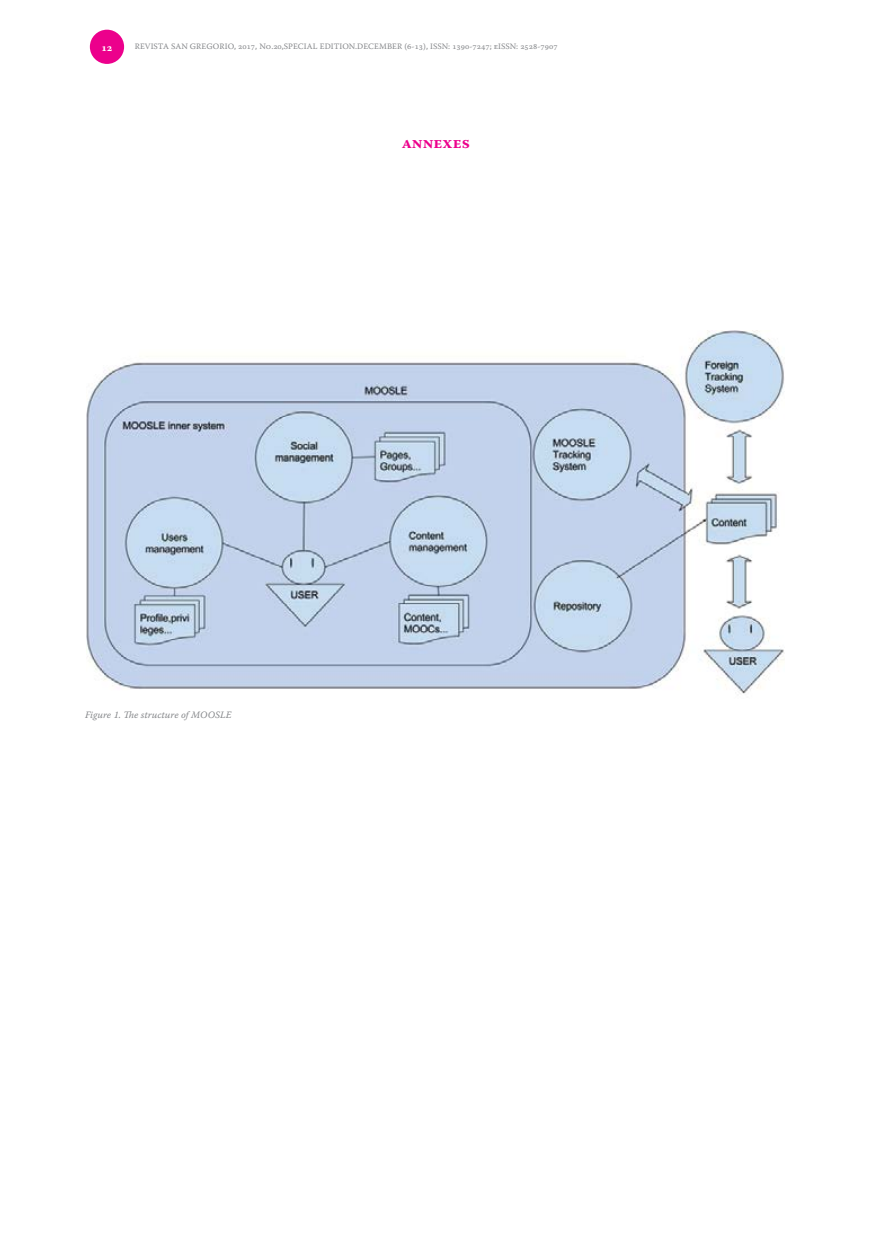
<style>
.page{position:relative;width:893px;height:1234px;background:#fff}
.page>*{position:absolute;margin:0;border:0;box-sizing:border-box;transform-origin:0 0}
.t1{font:700 16.5px "Warnock Pro";color:#ec008c}
.t2{font:700 10.5px "Warnock Pro";color:#fff}
.t3{font:9.75px "Warnock Pro It Capt";color:#888a8d}
.t4{font:8.25px "Warnock Pro Capt";color:#888a8d}
</style>
<div class="page">
<div style="left:90px;top:30px;width:34px;height:34px;background:#ec008c;border-radius:50%"></div>
<img style="left:86px;top:330px;width:699px;height:364px">
<p class="t2" style="left:101px;top:41px;width:13px">12</p>
<p class="t4" style="left:135px;top:42px;width:424px">REVISTA SAN GREGORIO, 2017, No.20,SPECIAL EDITION.DECEMBER (6-13), ISSN: 1390-7247; eISSN: 2528-7907</p>
<h1 class="t1" style="left:402px;top:133px;width:11px">ANNE</h1>
<h1 class="t1" style="left:443px;top:133px;width:20px">XES</h1>
<p class="t3" style="left:85px;top:708px;width:148px">Figure 1. The structure of MOOSLE</p>
</div>
